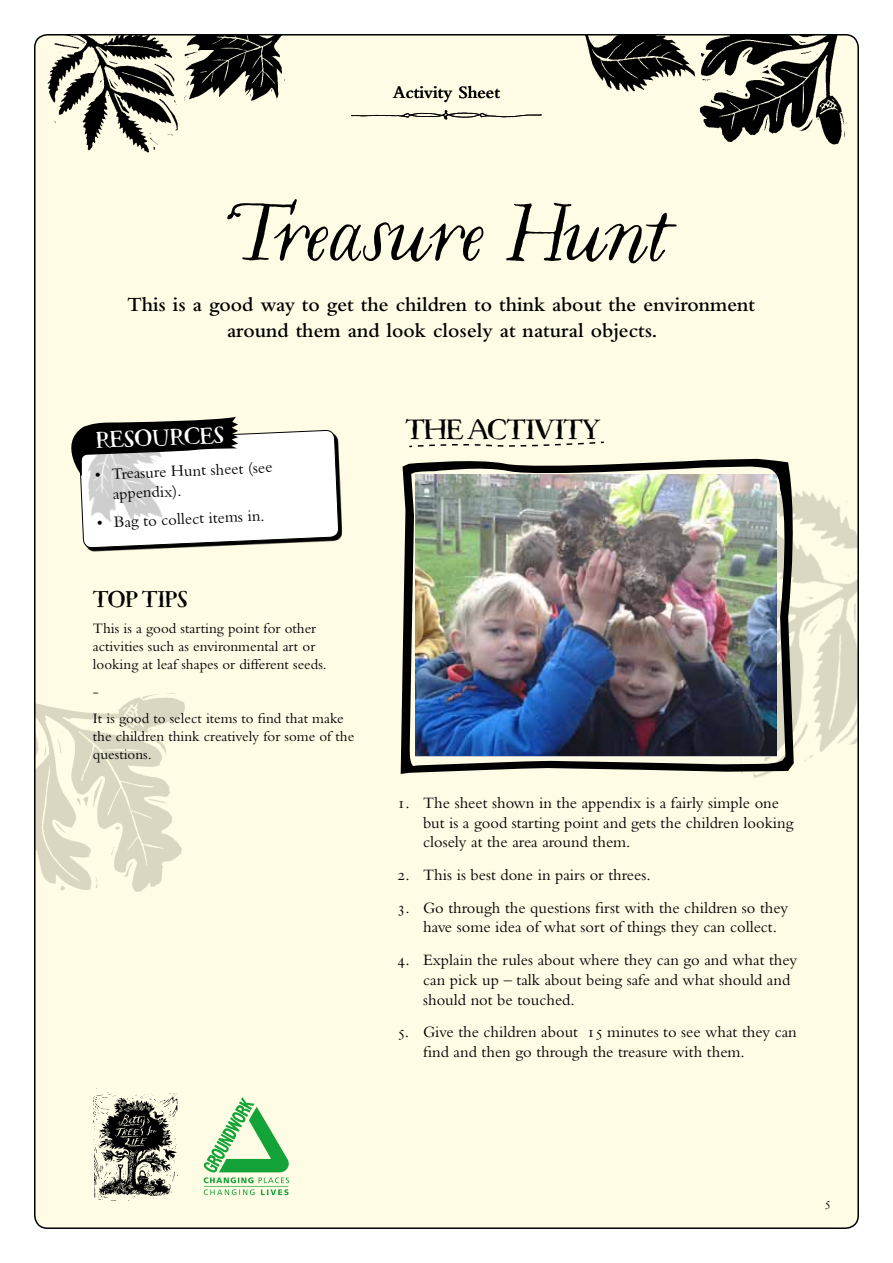
<style>
.page{position:relative;width:893px;height:1263px;background:#fff}
.page>*{position:absolute;margin:0;border:0;box-sizing:border-box;transform-origin:0 0}
.t1{font:123px "Woolen";letter-spacing:-.07em;color:#000}
.t2{font:700 29.4px "Macarons";letter-spacing:-.025em;color:#000}
.t3{font:700 24px "Macarons";color:#fff}
.t4{font:700 24px "Macarons";letter-spacing:-.025em;color:#000}
.t5{font:600 21px/25.2px "Bembo NT";color:#000;text-align:center}
.t6{font:600 18px "Bembo NT";color:#000}
.t7{font:16.5px/19.8px "Bembo NT";color:#000}
.t8{font:15px/18px "Bembo NT";color:#000}
.t9{font:13.5px "Bembo NT";color:#000}
</style>
<div class="page">
<div style="left:35px;top:35px;width:823px;height:1193px;background:#fffce5;border-radius:13px"></div>
<img style="left:753px;top:472px;width:106px;height:311px">
<img style="left:182px;top:34px;width:109px;height:68px">
<img style="left:43px;top:34px;width:138px;height:119px">
<img style="left:698px;top:34px;width:150px;height:111px">
<img style="left:34px;top:688px;width:151px;height:213px">
<img style="left:575px;top:34px;width:123px;height:58px">
<img style="left:93px;top:1088px;width:85px;height:113px">
<img style="left:203px;top:1097px;width:86px;height:86px">
<img style="left:401px;top:458px;width:397px;height:316px">
<svg style="left:351px;top:110px;width:191px;height:9px"></svg>
<svg style="left:71px;top:417px;width:268px;height:135px;background:#ccccc8"></svg>
<svg style="left:409px;top:441px;width:195px;height:7px"></svg>
<p class="t6" style="left:393px;top:82px;width:109px">Activity Sheet</p>
<h1 class="t1" style="left:221px;top:177px;width:453px">Treasure Hunt</h1>
<p class="t5" style="left:127px;top:292px;width:629px">This is a good way to get the children to think about the environment around them and look closely at natural objects.</p>
<h3 class="t3" style="left:95px;top:425px;width:130px;rotate:-2deg">RESOUR CES</h3>
<h2 class="t2" style="left:405px;top:411px;width:196px">THE ACTIVITY</h2>
<p class="t7" style="left:112px;top:463px;width:162px;text-indent:-17px;rotate:-2deg">• Treasure Hunt sheet (see appendix).</p>
<p class="t7" style="left:97px;top:512px;width:169px;rotate:-2deg">• Bag to collect items in.</p>
<h3 class="t4" style="left:93px;top:584px;width:97px">TOP TIPS</h3>
<p class="t8" style="left:93px;top:619px;width:235px">This is a good starting point for other activities such as environmental art or looking at leaf shapes or different seeds.</p>
<p class="t8" style="left:93px;top:678px;width:252px;line-height:26.5px">-<br>It is good to select items to find that make</p>
<p class="t8" style="left:93px;top:726px;width:263px">the children think creatively for some of the questions.</p>
<p class="t7" style="left:423px;top:792px;width:372px;text-indent:-26px">1. The sheet shown in the appendix is a fairly simple one but is a good starting point and gets the children looking closely at the area around them.</p>
<p class="t7" style="left:398px;top:865px;width:255px">2. This is best done in pairs or threes.</p>
<p class="t7" style="left:423px;top:897px;width:367px;text-indent:-26px">3. Go through the questions first with the children so they have some idea of what sort of things they can collect.</p>
<p class="t7" style="left:423px;top:949px;width:376px;text-indent:-26px">4. Explain the rules about where they can go and what they can pick up – talk about being safe and what should and should not be touched.</p>
<p class="t7" style="left:423px;top:1022px;width:375px;text-indent:-26px">5. Give the children about 15 minutes to see what they can find and then go through the treasure with them.</p>
<p class="t9" style="left:824px;top:1195px;width:8px">5</p>
</div>
